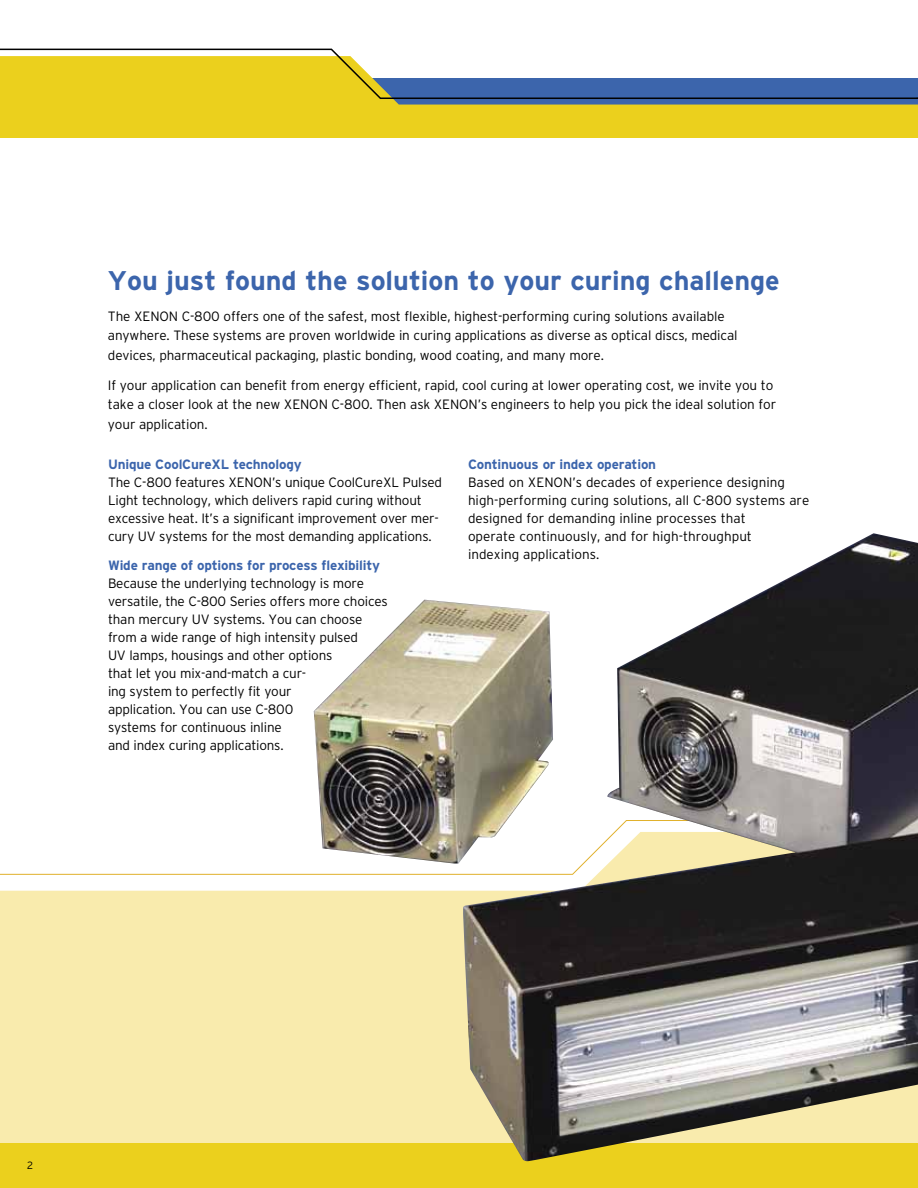
<style>
.page{position:relative;width:918px;height:1188px;background:#fff}
.page>*{position:absolute;margin:0;border:0;box-sizing:border-box;transform-origin:0 0}
.t1{font:700 27px "Interstate";color:#3c65ac}
.t2{font:300 13.5px/18px "Interstate";letter-spacing:-.01em;color:#000}
.t3{font:700 13.5px "Interstate";letter-spacing:-.015em;color:#3c65ac}
.t4{font:300 10.5px "Interstate";color:#000}
</style>
<div class="page">
<div style="left:0;top:1143px;width:918px;height:45px;background:#ebd01d"></div>
<div style="left:0;top:890px;width:314px;height:253px;background:#f9ebad"></div>
<svg style="left:0;top:873px;width:314px;height:2px"></svg>
<img style="left:314px;top:533px;width:604px;height:628px">
<svg style="left:0;top:100px;width:915px;height:38px;background:#dfc826"></svg>
<svg style="left:0;top:48px;width:918px;height:52px"></svg>
<svg style="left:915px;top:97px;width:3px;height:41px"></svg>
<h1 class="t1" style="left:108px;top:266px;width:673px">You just found the solution to your curing challenge</h1>
<p class="t2" style="left:108px;top:306px;width:631px;line-height:19.5px">The XENON C-800 offers one of the safest, most flexible, highest-performing curing solutions available anywhere. These systems are proven worldwide in curing applications as diverse as optical discs, medical devices, pharmaceutical packaging, plastic bonding, wood coating, and many more.</p>
<p class="t2" style="left:108px;top:375px;width:670px;line-height:19.5px">If your application can benefit from energy efficient, rapid, cool curing at lower operating cost, we invite you to take a closer look at the new XENON C-800. Then ask XENON’s engineers to help you pick the ideal solution for your application.</p>
<p class="t3" style="left:108px;top:457px;width:195px">Unique CoolCureXL technology</p>
<p class="t2" style="left:108px;top:473px;width:336px">The C-800 features XENON’s unique CoolCureXL Pulsed Light technology, which delivers rapid curing without excessive heat. It’s a significant improvement over mer&shy;cury UV systems for the most demanding applications.</p>
<p class="t3" style="left:108px;top:558px;width:274px">Wide range of options for process flexibility</p>
<p class="t2" style="left:108px;top:574px;width:281px">Because the underlying technology is more versatile, the C-800 Series offers more choices than mercury UV systems. You can choose from a wide range of high intensity pulsed<br>UV lamps, housings and other options<br>that let you mix-and-match a cur-<br>ing system to perfectly fit your<br>application. You can use C-800<br>systems for continuous inline<br>and index curing applications.</p>
<p class="t3" style="left:468px;top:457px;width:190px">Continuous or index operation</p>
<p class="t2" style="left:468px;top:473px;width:343px">Based on XENON’s decades of experience designing high-performing curing solutions, all C-800 systems are designed for demanding inline processes that<br>operate continuously, and for high-throughput<br>indexing applications.</p>
<p class="t4" style="left:27px;top:1160px;width:7px">2</p>
</div>
